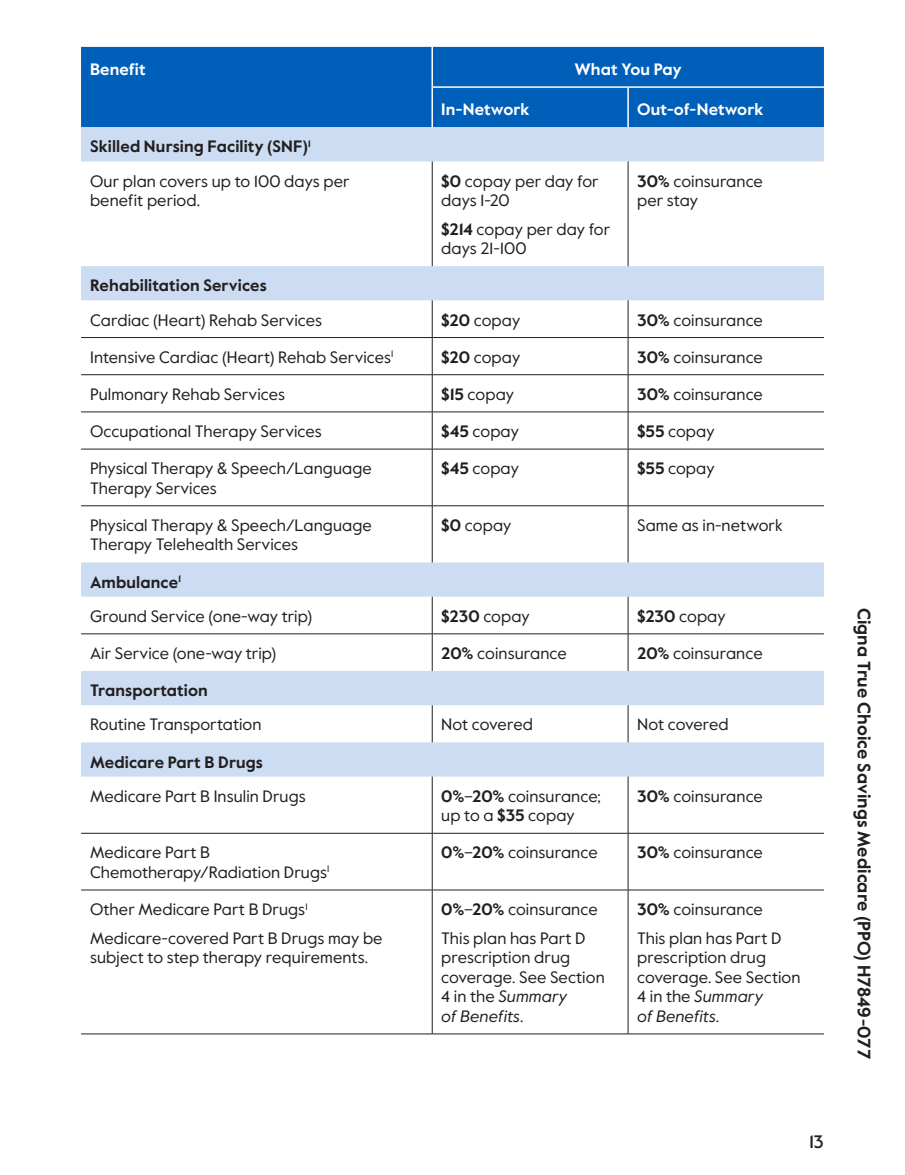
<style>
.page{position:relative;width:905px;height:1175px;background:#fff}
.page>*{position:absolute;margin:0;border:0;box-sizing:border-box;transform-origin:0 0}
.margin_plan_name{font:700 18px "Value Sans Pro";color:#231f20}
.t1{font:500 18px "Value Sans Pro";color:#231f20}
.table_para{font:16.5px/19.5px "Value Sans Pro";letter-spacing:.005em;color:#231f20}
.table_row_h1{font:700 16.5px "Value Sans Pro";letter-spacing:.005em;color:#231f20}
.table_col_h1_align_right{font:700 16.5px "Value Sans Pro";letter-spacing:.005em;color:#fff}
.table_col_h1_align_center{font:700 16.5px "Value Sans Pro";color:#fff}
.s1{font-weight:700}
.s2{font-style:italic}
</style>
<div class="page">
<div style="left:81px;top:47px;width:743px;height:80px;background:#005fb9"></div>
<svg style="left:81px;top:127px;width:743px;height:649px"></svg>
<hr style="left:432px;top:161px;width:1px;height:105px;background:#231f20">
<hr style="left:432px;top:300px;width:1px;height:37px;background:#231f20">
<hr style="left:432px;top:338px;width:1px;height:36px;background:#231f20">
<hr style="left:432px;top:375px;width:1px;height:37px;background:#231f20">
<hr style="left:432px;top:412px;width:1px;height:37px;background:#231f20">
<hr style="left:432px;top:449px;width:1px;height:56px;background:#231f20">
<hr style="left:432px;top:506px;width:1px;height:56px;background:#231f20">
<hr style="left:432px;top:596px;width:1px;height:37px;background:#231f20">
<hr style="left:432px;top:634px;width:1px;height:37px;background:#231f20">
<hr style="left:432px;top:705px;width:1px;height:37px;background:#231f20">
<hr style="left:432px;top:776px;width:1px;height:57px;background:#231f20">
<hr style="left:432px;top:833px;width:1px;height:56px;background:#231f20">
<hr style="left:432px;top:890px;width:1px;height:143px;background:#231f20">
<hr style="left:627px;top:161px;width:1px;height:105px;background:#231f20">
<hr style="left:627px;top:300px;width:1px;height:37px;background:#231f20">
<hr style="left:627px;top:338px;width:1px;height:36px;background:#231f20">
<hr style="left:627px;top:375px;width:1px;height:37px;background:#231f20">
<hr style="left:627px;top:412px;width:1px;height:37px;background:#231f20">
<hr style="left:627px;top:449px;width:1px;height:56px;background:#231f20">
<hr style="left:627px;top:506px;width:1px;height:56px;background:#231f20">
<hr style="left:627px;top:596px;width:1px;height:37px;background:#231f20">
<hr style="left:627px;top:634px;width:1px;height:37px;background:#231f20">
<hr style="left:627px;top:705px;width:1px;height:37px;background:#231f20">
<hr style="left:627px;top:776px;width:1px;height:57px;background:#231f20">
<hr style="left:627px;top:833px;width:1px;height:56px;background:#231f20">
<hr style="left:627px;top:890px;width:1px;height:143px;background:#231f20">
<hr style="left:81px;top:1033px;width:351px;height:1px;background:#231f20">
<hr style="left:432px;top:1033px;width:196px;height:1px;background:#231f20">
<hr style="left:628px;top:1033px;width:196px;height:1px;background:#231f20">
<hr style="left:432px;top:337px;width:196px;height:1px;background:#231f20">
<hr style="left:628px;top:337px;width:196px;height:1px;background:#231f20">
<hr style="left:81px;top:374px;width:351px;height:1px;background:#231f20">
<hr style="left:432px;top:374px;width:196px;height:1px;background:#231f20">
<hr style="left:628px;top:374px;width:196px;height:1px;background:#231f20">
<hr style="left:81px;top:411px;width:351px;height:1px;background:#231f20">
<hr style="left:81px;top:833px;width:351px;height:1px;background:#231f20">
<hr style="left:432px;top:833px;width:196px;height:1px;background:#231f20">
<hr style="left:628px;top:833px;width:196px;height:1px;background:#231f20">
<hr style="left:81px;top:889px;width:351px;height:1px;background:#231f20">
<hr style="left:432px;top:889px;width:196px;height:1px;background:#231f20">
<hr style="left:628px;top:889px;width:196px;height:1px;background:#231f20">
<hr style="left:432px;top:411px;width:196px;height:1px;background:#231f20">
<hr style="left:628px;top:411px;width:196px;height:1px;background:#231f20">
<hr style="left:81px;top:449px;width:351px;height:1px;background:#231f20">
<hr style="left:81px;top:505px;width:351px;height:1px;background:#231f20">
<hr style="left:432px;top:449px;width:196px;height:1px;background:#231f20">
<hr style="left:432px;top:505px;width:196px;height:1px;background:#231f20">
<hr style="left:628px;top:449px;width:196px;height:1px;background:#231f20">
<hr style="left:628px;top:505px;width:196px;height:1px;background:#231f20">
<hr style="left:431px;top:47px;width:2px;height:39px;background:#fff">
<hr style="left:628px;top:86px;width:196px;height:2px;background:#fff">
<hr style="left:431px;top:86px;width:197px;height:2px;background:#fff">
<hr style="left:627px;top:88px;width:1px;height:39px;background:#fff">
<hr style="left:431px;top:88px;width:2px;height:39px;background:#fff">
<hr style="left:81px;top:633px;width:351px;height:1px;background:#231f20">
<hr style="left:432px;top:633px;width:196px;height:1px;background:#231f20">
<hr style="left:628px;top:633px;width:196px;height:1px;background:#231f20">
<hr style="left:81px;top:337px;width:351px;height:1px;background:#231f20">
<p class="table_col_h1_align_right" style="left:90px;top:59px;width:57px">Benefit</p>
<p class="table_col_h1_align_center" style="left:574px;top:59px;width:109px">What You Pay</p>
<p class="table_col_h1_align_right" style="left:441px;top:100px;width:90px">In-Network</p>
<p class="table_col_h1_align_right" style="left:637px;top:100px;width:128px">Out-of-Network</p>
<p class="table_row_h1" style="left:90px;top:137px;width:222px">Skilled Nursing Facility (SNF)<sup>1</sup></p>
<p class="table_para" style="left:90px;top:171px;width:261px">Our plan covers up to 100 days per benefit period.</p>
<p class="table_para" style="left:441px;top:171px;width:159px"><span class="s1">$0</span> copay per day for days 1-20</p>
<p class="table_para" style="left:441px;top:219px;width:171px"><span class="s1">$214</span> copay per day for days 21-100</p>
<p class="table_para" style="left:637px;top:171px;width:127px"><span class="s1">30%</span> coinsurance per stay</p>
<p class="table_row_h1" style="left:90px;top:276px;width:178px">Rehabilitation Services</p>
<p class="table_para" style="left:90px;top:310px;width:233px">Cardiac (Heart) Rehab Services</p>
<p class="table_para" style="left:441px;top:310px;width:81px"><span class="s1">$20</span> copay</p>
<p class="table_para" style="left:637px;top:310px;width:127px"><span class="s1">30%</span> coinsurance</p>
<p class="table_para" style="left:90px;top:347px;width:305px">Intensive Cardiac (Heart) Rehab Services<sup>1</sup></p>
<p class="table_para" style="left:441px;top:347px;width:81px"><span class="s1">$20</span> copay</p>
<p class="table_para" style="left:637px;top:347px;width:127px"><span class="s1">30%</span> coinsurance</p>
<p class="table_para" style="left:90px;top:385px;width:196px">Pulmonary Rehab Services</p>
<p class="table_para" style="left:441px;top:385px;width:74px"><span class="s1">$15</span> copay</p>
<p class="table_para" style="left:637px;top:385px;width:127px"><span class="s1">30%</span> coinsurance</p>
<p class="table_para" style="left:90px;top:422px;width:233px">Occupational Therapy Services</p>
<p class="table_para" style="left:441px;top:422px;width:79px"><span class="s1">$45</span> copay</p>
<p class="table_para" style="left:637px;top:422px;width:79px"><span class="s1">$55</span> copay</p>
<p class="table_para" style="left:90px;top:459px;width:283px">Physical Therapy &amp; Speech/Language<br>Therapy Services</p>
<p class="table_para" style="left:441px;top:459px;width:79px"><span class="s1">$45</span> copay</p>
<p class="table_para" style="left:637px;top:459px;width:79px"><span class="s1">$55</span> copay</p>
<p class="table_para" style="left:90px;top:516px;width:283px">Physical Therapy &amp; Speech/Language<br>Therapy Telehealth Services</p>
<p class="table_para" style="left:441px;top:516px;width:72px"><span class="s1">$0</span> copay</p>
<p class="table_para" style="left:637px;top:516px;width:147px">Same as in-network</p>
<p class="table_row_h1" style="left:90px;top:572px;width:92px">Ambulance<sup>1</sup></p>
<p class="table_para" style="left:90px;top:606px;width:224px">Ground Service (one-way trip)</p>
<p class="table_para" style="left:441px;top:606px;width:90px"><span class="s1">$230</span> copay</p>
<p class="table_para" style="left:637px;top:606px;width:90px"><span class="s1">$230</span> copay</p>
<p class="table_para" style="left:90px;top:644px;width:188px">Air Service (one-way trip)</p>
<p class="table_para" style="left:441px;top:644px;width:127px"><span class="s1">20%</span> coinsurance</p>
<p class="table_para" style="left:637px;top:644px;width:127px"><span class="s1">20%</span> coinsurance</p>
<p class="table_row_h1" style="left:90px;top:680px;width:119px">Transportation</p>
<p class="table_para" style="left:90px;top:715px;width:173px">Routine Transportation</p>
<p class="table_para" style="left:441px;top:715px;width:93px">Not covered</p>
<p class="table_para" style="left:637px;top:715px;width:93px">Not covered</p>
<p class="table_row_h1" style="left:90px;top:752px;width:174px">Medicare Part B Drugs</p>
<p class="table_para" style="left:90px;top:786px;width:217px">Medicare Part B Insulin Drugs</p>
<p class="table_para" style="left:441px;top:786px;width:161px"><span class="s1">0%</span>–<span class="s1">20%</span> coinsurance; up to a <span class="s1">$35</span> copay</p>
<p class="table_para" style="left:637px;top:786px;width:127px"><span class="s1">30%</span> coinsurance</p>
<p class="table_para" style="left:90px;top:843px;width:241px">Medicare Part B<br>Chemotherapy/Radiation Drugs<sup>1</sup></p>
<p class="table_para" style="left:441px;top:843px;width:158px"><span class="s1">0%</span>–<span class="s1">20%</span> coinsurance</p>
<p class="table_para" style="left:637px;top:843px;width:127px"><span class="s1">30%</span> coinsurance</p>
<p class="table_para" style="left:90px;top:900px;width:219px">Other Medicare Part B Drugs<sup>1</sup></p>
<p class="table_para" style="left:90px;top:928px;width:294px">Medicare-covered Part B Drugs may be subject to step therapy requirements.</p>
<p class="table_para" style="left:441px;top:900px;width:158px"><span class="s1">0%</span>–<span class="s1">20%</span> coinsurance</p>
<p class="table_para" style="left:441px;top:928px;width:165px">This plan has Part D prescription drug coverage. See Section<br>4 in the <span class="s2">Summary<br>of Benefits</span>.</p>
<p class="table_para" style="left:637px;top:900px;width:127px"><span class="s1">30%</span> coinsurance</p>
<p class="table_para" style="left:637px;top:928px;width:165px">This plan has Part D prescription drug coverage. See Section<br>4 in the <span class="s2">Summary<br>of Benefits</span>.</p>
<p class="margin_plan_name" style="left:874px;top:608px;width:453px;rotate:90deg">Cigna True Choice Savings Medicare (PPO) H7849-077</p>
<p class="t1" style="left:809px;top:1130px;width:16px">13</p>
</div>
